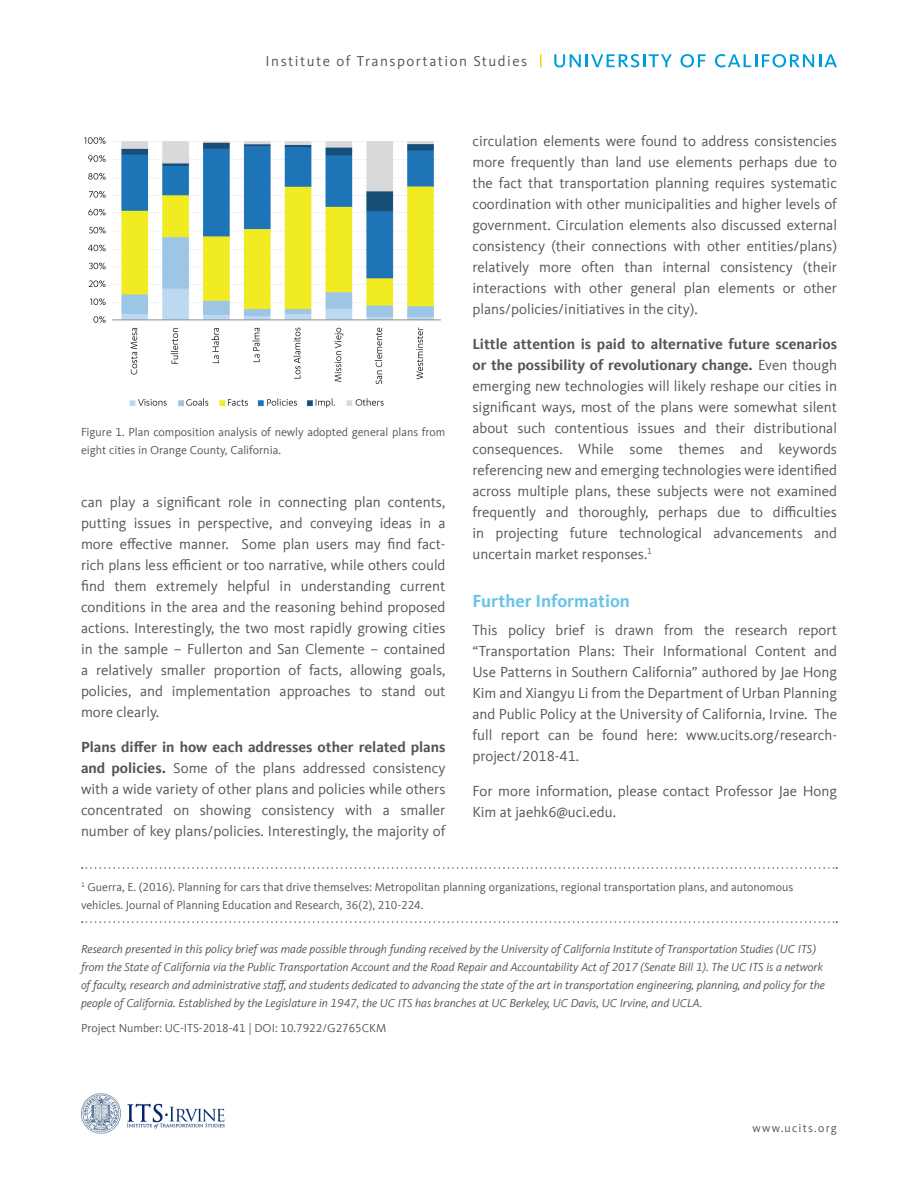
<style>
.page{position:relative;width:918px;height:1188px;background:#fff}
.page>*{position:absolute;margin:0;border:0;box-sizing:border-box;transform-origin:0 0}
.t1{font:700 18px "Kievit Offc Pro";color:#6bc4e8}
.Body{font:15px/21px "Kievit Offc Pro";color:#53575a;text-align:justify}
.t2{font:14.85px "Kievit Offc Pro";letter-spacing:.1em;color:#53575a}
.t3{font:italic 12px/18px "Kievit Offc Pro";color:#53575a}
.Footnotes{font:12px/18px "Kievit Offc Pro";color:#53575a}
.Figure_Caption{font:12px/18px "Kievit Offc Pro";color:#53575a}
.Footnotes-2{font:12px "Kievit Offc Pro";letter-spacing:.1em;color:#53575a}
.s1{font-weight:700}
</style>
<div class="page">
<svg style="left:82px;top:867px;width:755px;height:2px"></svg>
<svg style="left:82px;top:921px;width:755px;height:2px"></svg>
<img style="left:84px;top:137px;width:357px;height:270px">
<svg style="left:554px;top:54px;width:118px;height:13px"></svg>
<svg style="left:680px;top:54px;width:26px;height:13px"></svg>
<svg style="left:715px;top:54px;width:122px;height:13px"></svg>
<svg style="left:540px;top:54px;width:2px;height:13px"></svg>
<img style="left:81px;top:1094px;width:143px;height:40px">
<p class="t2" style="left:266px;top:53px;width:263px">Institute of Transportation Studies</p>
<p class="Figure_Caption" style="left:81px;top:423px;width:366px">Figure 1. Plan composition analysis of newly adopted general plans from eight cities in Orange County, California.</p>
<p class="Body" style="left:81px;top:492px;width:366px">can play a significant role in connecting plan contents, putting issues in perspective, and conveying ideas in a more effective manner. Some plan users may find fact&shy;rich plans less efficient or too narrative, while others could find them extremely helpful in understanding current conditions in the area and the reasoning behind proposed actions. Interestingly, the two most rapidly growing cities in the sample – Fullerton and San Clemente – contained a relatively smaller proportion of facts, allowing goals, policies, and implementation approaches to stand out more clearly.</p>
<p class="Body" style="left:81px;top:736px;width:366px"><span class="s1">Plans differ in how each addresses other related plans and policies.</span> Some of the plans addressed consistency with a wide variety of other plans and policies while others concentrated on showing consistency with a smaller number of key plans/policies. Interestingly, the majority of</p>
<p class="Body" style="left:472px;top:131px;width:366px">circulation elements were found to address consistencies more frequently than land use elements perhaps due to the fact that transportation planning requires systematic coordination with other municipalities and higher levels of government. Circulation elements also discussed external consistency (their connections with other entities/plans) relatively more often than internal consistency (their interactions with other general plan elements or other plans/policies/initiatives in the city).</p>
<p class="Body" style="left:472px;top:333px;width:366px"><span class="s1">Little attention is paid to alternative future scenarios or the possibility of revolutionary change.</span> Even though emerging new technologies will likely reshape our cities in significant ways, most of the plans were somewhat silent about such contentious issues and their distributional consequences. While some themes and keywords referencing new and emerging technologies were identified across multiple plans, these subjects were not examined frequently and thoroughly, perhaps due to difficulties in projecting future technological advancements and uncertain market responses.<sup>1</sup></p>
<p class="t1" style="left:472px;top:591px;width:159px">Further Information</p>
<p class="Body" style="left:472px;top:620px;width:366px">This policy brief is drawn from the research report “Transportation Plans: Their Informational Content and Use Patterns in Southern California” authored by Jae Hong Kim and Xiangyu Li from the Department of Urban Planning and Public Policy at the University of California, Irvine. The full report can be found here: www.ucits.org/research&shy;project/2018-41.</p>
<p class="Body" style="left:472px;top:780px;width:366px">For more information, please contact Professor Jae Hong<br>Kim at jaehk6@uci.edu.</p>
<p class="Footnotes" style="left:81px;top:878px;width:714px"><sup>1</sup> Guerra, E. (2016). Planning for cars that drive themselves: Metropolitan planning organizations, regional transportation plans, and autonomous vehicles. Journal of Planning Education and Research, 36(2), 210-224.</p>
<p class="t3" style="left:81px;top:940px;width:746px">Research presented in this policy brief was made possible through funding received by the University of California Institute of Transportation Studies (UC ITS) from the State of California via the Public Transportation Account and the Road Repair and Accountability Act of 2017 (Senate Bill 1). The UC ITS is a network of faculty, research and administrative staff, and students dedicated to advancing the state of the art in transportation engineering, planning, and policy for the people of California. Established by the Legislature in 1947, the UC ITS has branches at UC Berkeley, UC Davis, UC Irvine, and UCLA.</p>
<p class="Footnotes" style="left:81px;top:1019px;width:307px">Project Number: UC-ITS-2018-41 | DOI: 10.7922/G2765CKM</p>
<p class="Footnotes-2" style="left:753px;top:1121px;width:86px">www.ucits.org</p>
</div>
